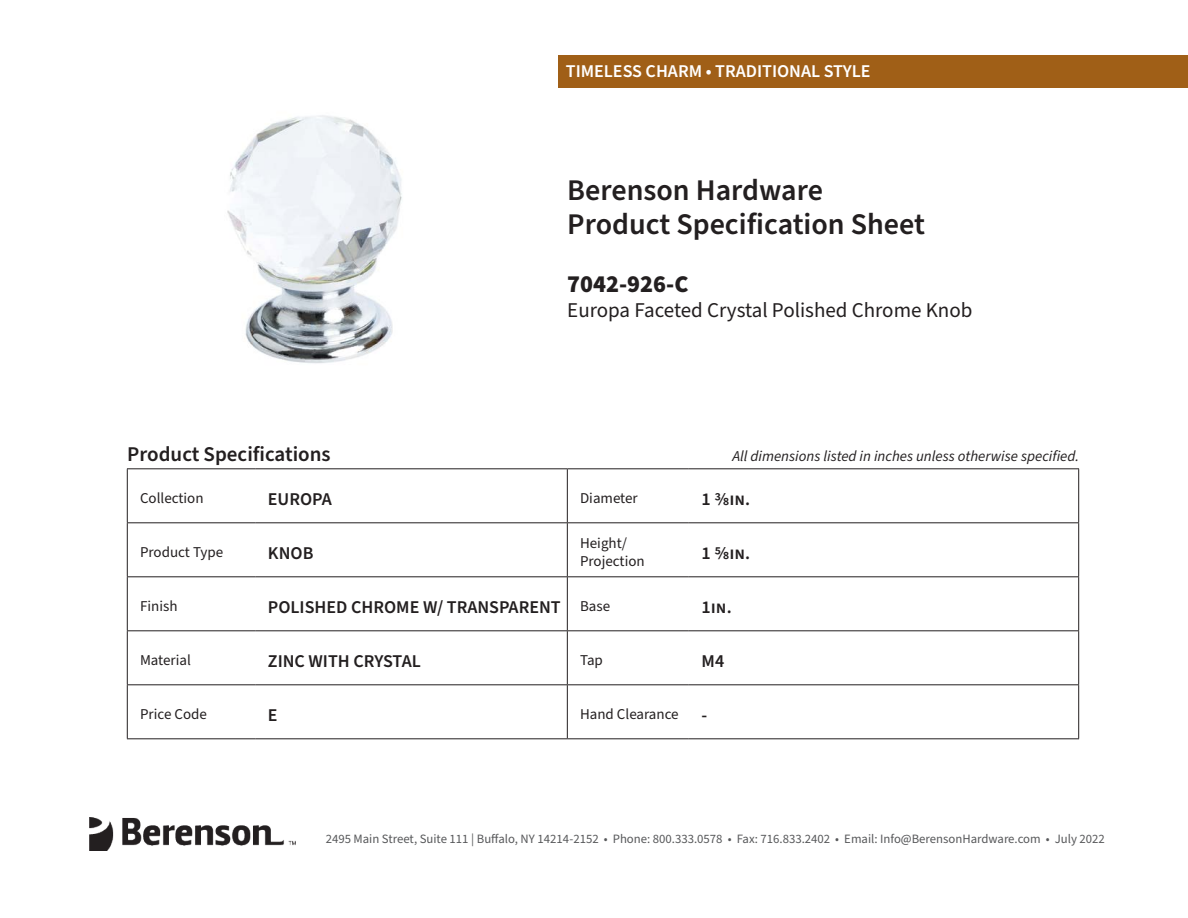
<style>
.page{position:relative;width:1188px;height:918px;background:#fff}
.page>*{position:absolute;margin:0;border:0;box-sizing:border-box;transform-origin:0 0}
.t1{font:600 30px/34.2px "Source Sans Pro";color:#231f20}
.t2{font:900 24px "Source Sans Pro";color:#231f20}
.t3{font:21px "Source Sans Pro";color:#231f20}
.t4{font:600 21px "Source Sans Pro";color:#231f20}
.t5{font:600 18px "Source Sans Pro";color:#231f20}
.t6{font:600 18px "Source Sans Pro";color:#fff}
.t7{font:15px/18px "Source Sans Pro";color:#231f20}
.t8{font:italic 15px "Source Sans Pro";color:#231f20}
.t9{font:12.75px "Source Sans Pro";color:#57585a}
</style>
<div class="page">
<img style="left:90px;top:818px;width:206px;height:32px">
<div style="left:558px;top:55px;width:630px;height:33px;background:#a05f17"></div>
<img style="left:227px;top:115px;width:175px;height:249px">
<hr style="left:127px;top:468px;width:128px;height:1px;background:#231f20">
<hr style="left:127px;top:469px;width:1px;height:53px;background:#231f20">
<hr style="left:255px;top:468px;width:312px;height:1px;background:#231f20">
<hr style="left:567px;top:468px;width:122px;height:1px;background:#231f20">
<hr style="left:567px;top:469px;width:1px;height:53px;background:#231f20">
<hr style="left:689px;top:468px;width:390px;height:1px;background:#231f20">
<hr style="left:1078px;top:469px;width:1px;height:53px;background:#231f20">
<hr style="left:127px;top:522px;width:128px;height:1px;background:#231f20">
<hr style="left:127px;top:523px;width:1px;height:53px;background:#231f20">
<hr style="left:255px;top:522px;width:312px;height:1px;background:#231f20">
<hr style="left:567px;top:522px;width:122px;height:1px;background:#231f20">
<hr style="left:567px;top:523px;width:1px;height:53px;background:#231f20">
<hr style="left:689px;top:522px;width:390px;height:1px;background:#231f20">
<hr style="left:1078px;top:523px;width:1px;height:53px;background:#231f20">
<hr style="left:127px;top:576px;width:128px;height:1px;background:#231f20">
<hr style="left:127px;top:577px;width:1px;height:53px;background:#231f20">
<hr style="left:255px;top:576px;width:312px;height:1px;background:#231f20">
<hr style="left:567px;top:576px;width:122px;height:1px;background:#231f20">
<hr style="left:567px;top:577px;width:1px;height:53px;background:#231f20">
<hr style="left:689px;top:576px;width:390px;height:1px;background:#231f20">
<hr style="left:1078px;top:577px;width:1px;height:53px;background:#231f20">
<hr style="left:127px;top:630px;width:128px;height:1px;background:#231f20">
<hr style="left:127px;top:631px;width:1px;height:53px;background:#231f20">
<hr style="left:255px;top:630px;width:312px;height:1px;background:#231f20">
<hr style="left:567px;top:630px;width:122px;height:1px;background:#231f20">
<hr style="left:567px;top:631px;width:1px;height:53px;background:#231f20">
<hr style="left:689px;top:630px;width:390px;height:1px;background:#231f20">
<hr style="left:1078px;top:631px;width:1px;height:53px;background:#231f20">
<hr style="left:127px;top:684px;width:128px;height:1px;background:#231f20">
<hr style="left:127px;top:685px;width:1px;height:53px;background:#231f20">
<hr style="left:255px;top:684px;width:312px;height:1px;background:#231f20">
<hr style="left:127px;top:738px;width:128px;height:1px;background:#231f20">
<hr style="left:255px;top:738px;width:312px;height:1px;background:#231f20">
<hr style="left:567px;top:684px;width:122px;height:1px;background:#231f20">
<hr style="left:567px;top:685px;width:1px;height:53px;background:#231f20">
<hr style="left:689px;top:684px;width:390px;height:1px;background:#231f20">
<hr style="left:1078px;top:685px;width:1px;height:53px;background:#231f20">
<hr style="left:567px;top:738px;width:122px;height:1px;background:#231f20">
<hr style="left:689px;top:738px;width:390px;height:1px;background:#231f20">
<h3 class="t6" style="left:566px;top:59px;width:306px">TIMELESS CHARM • TRADITIONAL STYLE</h3>
<p class="t1" style="left:567px;top:174px;width:359px">Berenson Hardware<br>Product Specification Sheet</p>
<p class="t2" style="left:567px;top:268px;width:123px">7042-926-C</p>
<p class="t3" style="left:567px;top:296px;width:407px">Europa Faceted Crystal Polished Chrome Knob</p>
<p class="t4" style="left:127px;top:440px;width:205px">Product Specifications</p>
<p class="t7" style="left:140px;top:490px;width:65px">Collection</p>
<p class="t5" style="left:268px;top:487px;width:66px">EUROPA</p>
<p class="t7" style="left:580px;top:490px;width:59px">Diameter</p>
<p class="t5" style="left:702px;top:487px;width:50px">1 3/8in.</p>
<p class="t8" style="left:732px;top:446px;width:348px">All dimensions listed in inches unless otherwise specified.</p>
<p class="t7" style="left:140px;top:544px;width:85px">Product Type</p>
<p class="t5" style="left:268px;top:541px;width:47px">KNOB</p>
<p class="t7" style="left:580px;top:535px;width:66px">Height/<br>Projection</p>
<p class="t5" style="left:702px;top:541px;width:50px">1 5/8in.</p>
<p class="t7" style="left:140px;top:598px;width:39px">Finish</p>
<p class="t5" style="left:268px;top:595px;width:294px">POLISHED CHROME W/ TRANSPARENT</p>
<p class="t7" style="left:580px;top:598px;width:32px">Base</p>
<p class="t5" style="left:702px;top:595px;width:32px">1in.</p>
<p class="t7" style="left:140px;top:652px;width:52px">Material</p>
<p class="t5" style="left:268px;top:649px;width:154px">ZINC WITH CRYSTAL</p>
<p class="t7" style="left:580px;top:652px;width:24px">Tap</p>
<p class="t5" style="left:702px;top:649px;width:24px">M4</p>
<p class="t7" style="left:140px;top:706px;width:68px">Price Code</p>
<p class="t5" style="left:268px;top:703px;width:11px">E</p>
<p class="t7" style="left:580px;top:706px;width:100px">Hand Clearance</p>
<p class="t5" style="left:702px;top:703px;width:7px">-</p>
<p class="t9" style="left:326px;top:830px;width:781px">2495 Main Street, Suite 111 | Buffalo, NY 14214-2152 • Phone: 800.333.0578 • Fax: 716.833.2402 • Email: Info@BerensonHardware.com • July 2022</p>
</div>
